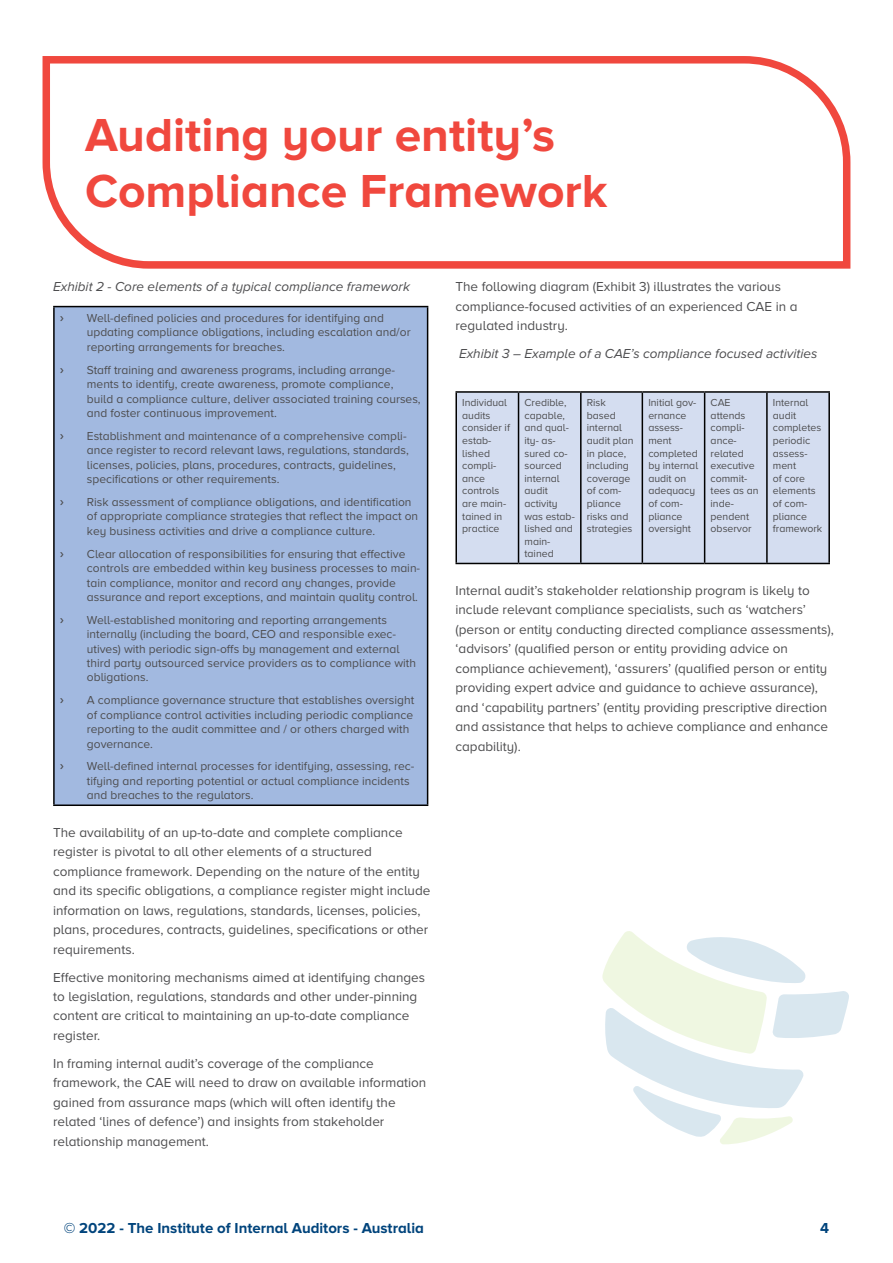
<style>
.page{position:relative;width:893px;height:1263px;background:#fff}
.page>*{position:absolute;margin:0;border:0;box-sizing:border-box;transform-origin:0 0}
.t1{font:700 48px/55.5px "Proxima Nova A";color:#f0483e}
.t2{font:700 15px "Proxima Nova A";color:#00447c}
.t3{font:13.5px/19.5px "Proxima Nova A";color:#4d4d4f}
.t4{font:italic 13.5px "Proxima Nova A";color:#4d4d4f}
.t5{font:12px/14.4px "Proxima Nova A";color:#4d4d4f}
.t6{font:12px "Cabin";color:#4d4d4f}
.t7{font:10.5px/12.6px "Proxima Nova A";color:#4d4d4f}
</style>
<div class="page">
<svg style="left:602px;top:931px;width:247px;height:213px"></svg>
<svg style="left:42px;top:56px;width:809px;height:213px"></svg>
<div style="left:54px;top:307px;width:374px;height:498px;background:#a2b9e0"></div>
<hr style="left:53px;top:306px;width:375px;height:1px;background:#000">
<hr style="left:53px;top:307px;width:2px;height:497px;background:#000">
<hr style="left:427px;top:307px;width:1px;height:497px;background:#000">
<hr style="left:53px;top:804px;width:375px;height:2px;background:#000">
<div style="left:457px;top:393px;width:371px;height:170px;background:#d4ddf0"></div>
<hr style="left:518px;top:393px;width:1px;height:170px;background:#000">
<hr style="left:580px;top:393px;width:2px;height:170px;background:#000">
<hr style="left:642px;top:393px;width:1px;height:170px;background:#000">
<hr style="left:704px;top:393px;width:1px;height:170px;background:#000">
<hr style="left:766px;top:393px;width:2px;height:170px;background:#000">
<hr style="left:455px;top:391px;width:63px;height:2px;background:#000">
<hr style="left:455px;top:393px;width:2px;height:170px;background:#000">
<hr style="left:518px;top:391px;width:63px;height:2px;background:#000">
<hr style="left:581px;top:391px;width:61px;height:2px;background:#000">
<hr style="left:642px;top:391px;width:63px;height:2px;background:#000">
<hr style="left:705px;top:391px;width:62px;height:2px;background:#000">
<hr style="left:767px;top:391px;width:63px;height:2px;background:#000">
<hr style="left:828px;top:393px;width:2px;height:170px;background:#000">
<hr style="left:455px;top:563px;width:63px;height:1px;background:#000">
<hr style="left:518px;top:563px;width:63px;height:1px;background:#000">
<hr style="left:581px;top:563px;width:61px;height:1px;background:#000">
<hr style="left:642px;top:563px;width:63px;height:1px;background:#000">
<hr style="left:705px;top:563px;width:62px;height:1px;background:#000">
<hr style="left:767px;top:563px;width:63px;height:1px;background:#000">
<h1 class="t1" style="left:85px;top:107px;width:524px">Auditing your entity’s<br>Compliance Framework</h1>
<p class="t4" style="left:53px;top:279px;width:358px">Exhibit 2 - Core elements of a typical compliance framework</p>
<p class="t6" style="left:60px;top:310px;width:5px">›</p>
<p class="t5" style="left:87px;top:311px;width:325px">Well-defined policies and procedures for identifying and updating compliance obligations, including escalation and/or reporting arrangements for breaches.</p>
<p class="t6" style="left:60px;top:362px;width:5px">›</p>
<p class="t5" style="left:87px;top:362px;width:335px">Staff training and awareness programs, including arrange&shy;ments to identify, create awareness, promote compliance, build a compliance culture, deliver associated training courses, and foster continuous improvement.</p>
<p class="t6" style="left:60px;top:428px;width:5px">›</p>
<p class="t5" style="left:87px;top:428px;width:323px">Establishment and maintenance of a comprehensive compli&shy;ance register to record relevant laws, regulations, standards, licenses, policies, plans, procedures, contracts, guidelines, specifications or other requirements.</p>
<p class="t6" style="left:60px;top:494px;width:5px">›</p>
<p class="t5" style="left:87px;top:495px;width:333px">Risk assessment of compliance obligations, and identification of appropriate compliance strategies that reflect the impact on key business activities and drive a compliance culture.</p>
<p class="t6" style="left:60px;top:546px;width:5px">›</p>
<p class="t5" style="left:87px;top:546px;width:335px">Clear allocation of responsibilities for ensuring that effective controls are embedded within key business processes to main&shy;tain compliance, monitor and record any changes, provide assurance and report exceptions, and maintain quality control.</p>
<p class="t6" style="left:60px;top:612px;width:5px">›</p>
<p class="t5" style="left:87px;top:612px;width:331px">Well-established monitoring and reporting arrangements internally (including the board, CEO and responsible exec&shy;utives) with periodic sign-offs by management and external third party outsourced service providers as to compliance with obligations.</p>
<p class="t6" style="left:60px;top:693px;width:5px">›</p>
<p class="t5" style="left:87px;top:693px;width:329px">A compliance governance structure that establishes oversight of compliance control activities including periodic compliance reporting to the audit committee and / or others charged with governance.</p>
<p class="t6" style="left:60px;top:759px;width:5px">›</p>
<p class="t5" style="left:87px;top:759px;width:329px">Well-defined internal processes for identifying, assessing, rec&shy;tifying and reporting potential or actual compliance incidents and breaches to the regulators.</p>
<p class="t3" style="left:53px;top:822px;width:379px">The availability of an up-to-date and complete compliance register is pivotal to all other elements of a structured compliance framework. Depending on the nature of the entity and its specific obligations, a compliance register might include information on laws, regulations, standards, licenses, policies, plans, procedures, contracts, guidelines, specifications or other requirements.</p>
<p class="t3" style="left:53px;top:967px;width:373px">Effective monitoring mechanisms aimed at identifying changes to legislation, regulations, standards and other under-pinning content are critical to maintaining an up-to-date compliance register.</p>
<p class="t3" style="left:53px;top:1053px;width:375px">In framing internal audit’s coverage of the compliance framework, the CAE will need to draw on available information gained from assurance maps (which will often identify the related ‘lines of defence’) and insights from stakeholder relationship management.</p>
<p class="t3" style="left:455px;top:277px;width:343px">The following diagram (Exhibit 3) illustrates the various compliance-focused activities of an experienced CAE in a regulated industry.</p>
<p class="t4" style="left:459px;top:346px;width:360px">Exhibit 3 – Example of a CAE’s compliance focused activities</p>
<p class="t7" style="left:462px;top:396px;width:49px">Individual audits consider if estab&shy;lished compli&shy;ance controls are main&shy;tained in practice</p>
<p class="t7" style="left:524px;top:396px;width:52px">Credible, capable, and qual&shy;ity- as&shy;sured co&shy;sourced internal audit activity was estab&shy;lished and main&shy;tained</p>
<p class="t7" style="left:587px;top:396px;width:48px">Risk based internal audit plan in place, including coverage of com&shy;pliance risks and strategies</p>
<p class="t7" style="left:648px;top:396px;width:51px">Initial gov&shy;ernance assess&shy;ment completed by internal audit on adequacy of com&shy;pliance oversight</p>
<p class="t7" style="left:711px;top:396px;width:49px">CAE attends compli&shy;ance&shy;related executive commit&shy;tees as an inde&shy;pendent observor</p>
<p class="t7" style="left:773px;top:396px;width:51px">Internal audit completes periodic assess&shy;ment<br>of core elements of com&shy;pliance framework</p>
<p class="t3" style="left:455px;top:580px;width:380px">Internal audit’s stakeholder relationship program is likely to include relevant compliance specialists, such as ‘watchers’ (person or entity conducting directed compliance assessments), ‘advisors’ (qualified person or entity providing advice on compliance achievement), ‘assurers’ (qualified person or entity providing expert advice and guidance to achieve assurance), and ‘capability partners’ (entity providing prescriptive direction and assistance that helps to achieve compliance and enhance capability).</p>
<p class="t2" style="left:64px;top:1219px;width:362px">© 2022 - The Institute of Internal Auditors - Australia</p>
<p class="t2" style="left:820px;top:1219px;width:10px">4</p>
</div>
